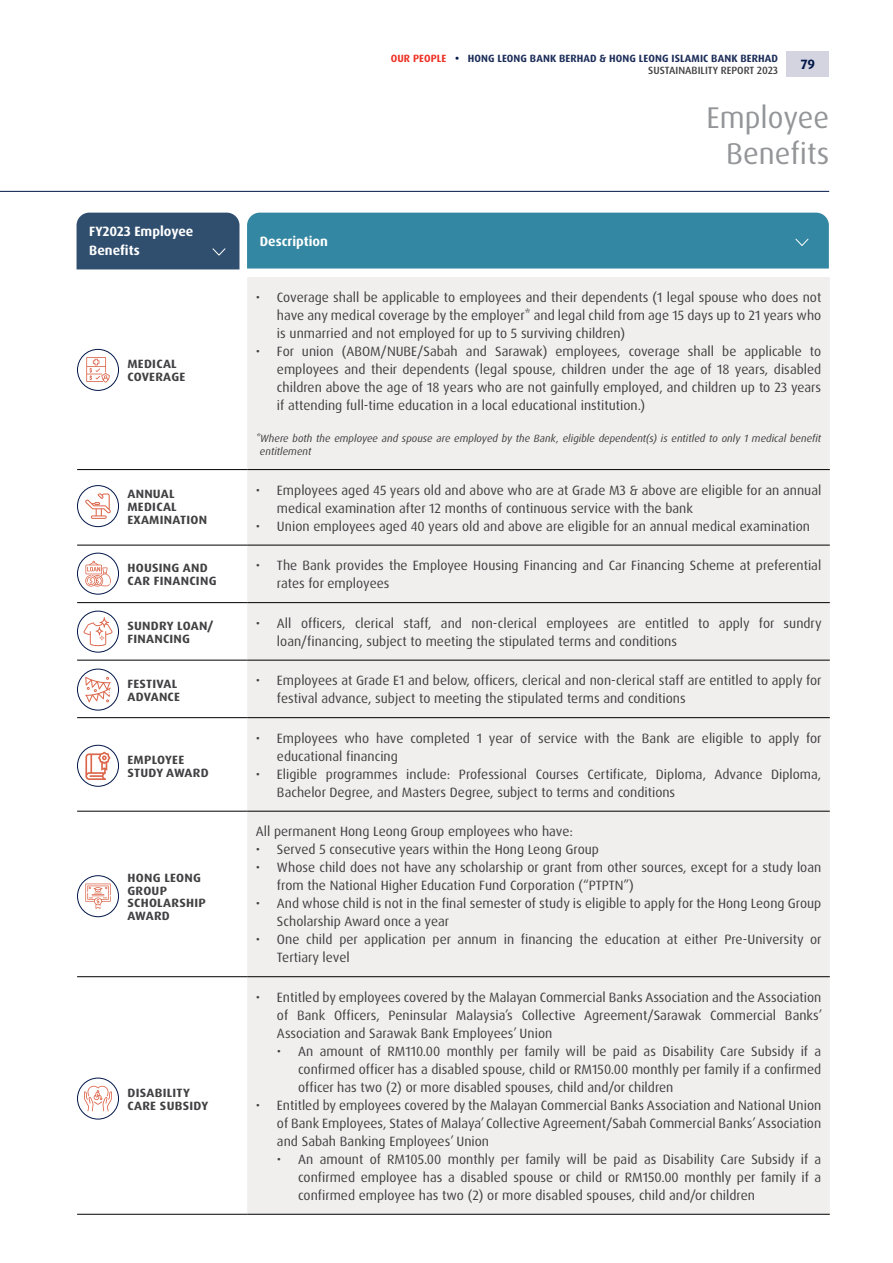
<style>
.page{position:relative;width:893px;height:1263px;background:#fff}
.page>*{position:absolute;margin:0;border:0;box-sizing:border-box;transform-origin:0 0}
.t1{font:30px/36px "Dax OT";color:#939598;text-align:right}
.t2{font:13.5px/18px "Dax OT";color:#414042}
.t3{font:700 13.5px/19.5px "Dax OT";color:#fff}
.t4{font:700 13.5px "Dax OT";color:#001648}
.t5{font:700 12px/12.8px "Dax OT";letter-spacing:.02em;color:#414042;scale:1.07 1}
.t6{font:italic 10.5px/13.5px "Dax OT";color:#414042}
.t7{font:700 10.5px "Dax OT";letter-spacing:.01em;color:#1d2e5a}
.t8{font:500 10.5px "Dax OT";color:#414042}
.s1{color:#ee3124}
.s2{color:#001648}
</style>
<div class="page">
<hr style="left:0;top:191px;width:829px;height:1px;background:#001648">
<div style="left:787px;top:51px;width:42px;height:26px;background:#d3d4e0"></div>
<div style="left:247px;top:277px;width:583px;height:937px;background:#f1efee"></div>
<hr style="left:77px;top:469px;width:170px;height:1px;background:#000">
<hr style="left:77px;top:545px;width:170px;height:1px;background:#000">
<hr style="left:77px;top:602px;width:170px;height:1px;background:#000">
<hr style="left:77px;top:660px;width:170px;height:1px;background:#000">
<hr style="left:77px;top:717px;width:170px;height:1px;background:#000">
<hr style="left:77px;top:811px;width:170px;height:1px;background:#000">
<hr style="left:77px;top:976px;width:170px;height:1px;background:#000">
<hr style="left:77px;top:1214px;width:170px;height:1px;background:#000">
<hr style="left:247px;top:469px;width:583px;height:1px;background:#000">
<hr style="left:247px;top:545px;width:583px;height:1px;background:#000">
<hr style="left:247px;top:602px;width:583px;height:1px;background:#000">
<hr style="left:247px;top:660px;width:583px;height:1px;background:#000">
<hr style="left:247px;top:717px;width:583px;height:1px;background:#000">
<hr style="left:247px;top:811px;width:583px;height:1px;background:#000">
<hr style="left:247px;top:976px;width:583px;height:1px;background:#000">
<hr style="left:247px;top:1214px;width:583px;height:1px;background:#000">
<svg style="left:77px;top:553px;width:42px;height:41px"></svg>
<div style="left:77px;top:553px;width:42px;height:41px;border:1px solid #001648;border-radius:50%"></div>
<svg style="left:84px;top:561px;width:27px;height:27px"></svg>
<svg style="left:77px;top:611px;width:42px;height:41px"></svg>
<div style="left:77px;top:611px;width:42px;height:41px;border:1px solid #001648;border-radius:50%"></div>
<svg style="left:83px;top:617px;width:30px;height:29px"></svg>
<div style="left:77px;top:669px;width:42px;height:41px;border:1px solid #001648;border-radius:50%"></div>
<svg style="left:85px;top:677px;width:26px;height:25px"></svg>
<svg style="left:77px;top:745px;width:42px;height:41px"></svg>
<div style="left:77px;top:745px;width:42px;height:42px;border:1px solid #001648;border-radius:50%"></div>
<svg style="left:85px;top:752px;width:26px;height:28px"></svg>
<div style="left:77px;top:875px;width:42px;height:42px;border:1px solid #001648;border-radius:50%"></div>
<svg style="left:85px;top:883px;width:26px;height:26px"></svg>
<div style="left:77px;top:213px;width:162px;height:56px;background:#304f6f"></div>
<div style="left:247px;top:213px;width:582px;height:56px;background:#3387a2"></div>
<svg style="left:77px;top:1078px;width:42px;height:41px"></svg>
<div style="left:77px;top:1078px;width:42px;height:41px;border:1px solid #001648;border-radius:50%"></div>
<svg style="left:84px;top:1086px;width:28px;height:25px"></svg>
<div style="left:77px;top:485px;width:42px;height:42px;border:1px solid #001648;border-radius:50%"></div>
<svg style="left:85px;top:493px;width:26px;height:26px"></svg>
<div style="left:77px;top:349px;width:42px;height:42px;border:1px solid #001648;border-radius:50%"></div>
<svg style="left:86px;top:357px;width:24px;height:26px"></svg>
<p class="t7" style="left:391px;top:51px;width:389px"><span class="s1">OUR PEOPLE</span> <span class="s2">•</span> HONG LEONG BANK BERHAD &amp; HONG LEONG ISLAMIC BANK BERHAD</p>
<p class="t8" style="left:648px;top:64px;width:131px">SUSTAINABILITY REPORT 2023</p>
<p class="t4" style="left:801px;top:56px;width:16px">79</p>
<p class="t3" style="left:89px;top:222px;width:106px">FY2023 Employee<br>Benefits</p>
<p class="t3" style="left:260px;top:232px;width:70px">Description</p>
<h1 class="t1" style="left:706px;top:100px;width:124px">Employee<br>Benefits</h1>
<p class="t5" style="left:127px;top:358px;width:56px">MEDICAL<br>COVERAGE</p>
<p class="t5" style="left:127px;top:488px;width:76px">ANNUAL<br>MEDICAL<br>EXAMINATION</p>
<p class="t5" style="left:127px;top:561px;width:85px">HOUSING AND<br>CAR FINANCING</p>
<p class="t5" style="left:127px;top:619px;width:82px">SUNDRY LOAN/<br>FINANCING</p>
<p class="t5" style="left:127px;top:677px;width:51px">FESTIVAL<br>ADVANCE</p>
<p class="t5" style="left:127px;top:754px;width:77px">EMPLOYEE<br>STUDY AWARD</p>
<p class="t5" style="left:127px;top:871px;width:75px">HONG LEONG<br>GROUP<br>SCHOLARSHIP<br>AWARD</p>
<p class="t5" style="left:127px;top:1086px;width:77px">DISABILITY<br>CARE SUBSIDY</p>
<p class="t2" style="left:277px;top:289px;width:546px;text-align:justify;text-indent:-21px">• Coverage shall be applicable to employees and their dependents (1 legal spouse who does not have any medical coverage by the employer* and legal child from age 15 days up to 21 years who is unmarried and not employed for up to 5 surviving children)</p>
<p class="t2" style="left:277px;top:343px;width:546px;text-align:justify;text-indent:-21px">• For union (ABOM/NUBE/Sabah and Sarawak) employees, coverage shall be applicable to employees and their dependents (legal spouse, children under the age of 18 years, disabled children above the age of 18 years who are not gainfully employed, and children up to 23 years if attending full-time education in a local educational institution.)</p>
<p class="t6" style="left:260px;top:431px;width:563px;text-indent:-4px">*Where both the employee and spouse are employed by the Bank, eligible dependent(s) is entitled to only 1 medical benefit entitlement</p>
<p class="t2" style="left:277px;top:481px;width:546px;text-indent:-21px">• Employees aged 45 years old and above who are at Grade M3 &amp; above are eligible for an annual medical examination after 12 months of continuous service with the bank</p>
<p class="t2" style="left:256px;top:517px;width:556px">• Union employees aged 40 years old and above are eligible for an annual medical examination</p>
<p class="t2" style="left:277px;top:557px;width:546px;text-indent:-21px">• The Bank provides the Employee Housing Financing and Car Financing Scheme at preferential rates for employees</p>
<p class="t2" style="left:277px;top:614px;width:546px;text-indent:-21px">• All officers, clerical staff, and non-clerical employees are entitled to apply for sundry loan/financing, subject to meeting the stipulated terms and conditions</p>
<p class="t2" style="left:277px;top:672px;width:546px;text-indent:-21px">• Employees at Grade E1 and below, officers, clerical and non-clerical staff are entitled to apply for festival advance, subject to meeting the stipulated terms and conditions</p>
<p class="t2" style="left:277px;top:729px;width:546px;text-indent:-21px">• Employees who have completed 1 year of service with the Bank are eligible to apply for educational financing</p>
<p class="t2" style="left:277px;top:765px;width:546px;text-indent:-21px">• Eligible programmes include: Professional Courses Certificate, Diploma, Advance Diploma,<br>Bachelor Degree, and Masters Degree, subject to terms and conditions</p>
<p class="t2" style="left:256px;top:823px;width:319px">All permanent Hong Leong Group employees who have:</p>
<p class="t2" style="left:256px;top:841px;width:345px">• Served 5 consecutive years within the Hong Leong Group</p>
<p class="t2" style="left:277px;top:859px;width:546px;text-indent:-21px">• Whose child does not have any scholarship or grant from other sources, except for a study loan from the National Higher Education Fund Corporation (“PTPTN”)</p>
<p class="t2" style="left:277px;top:895px;width:546px;text-indent:-21px">• And whose child is not in the final semester of study is eligible to apply for the Hong Leong Group<br>Scholarship Award once a year</p>
<p class="t2" style="left:277px;top:931px;width:546px;text-indent:-21px">• One child per application per annum in financing the education at either Pre-University or<br>Tertiary level</p>
<p class="t2" style="left:277px;top:988px;width:547px;text-align:justify;text-indent:-21px">• Entitled by employees covered by the Malayan Commercial Banks Association and the Association of Bank Officers, Peninsular Malaysia’s Collective Agreement/Sarawak Commercial Banks’ Association and Sarawak Bank Employees’ Union</p>
<p class="t2" style="left:298px;top:1042px;width:524px;text-align:justify;text-indent:-21px">• An amount of RM110.00 monthly per family will be paid as Disability Care Subsidy if a confirmed officer has a disabled spouse, child or RM150.00 monthly per family if a confirmed officer has two (2) or more disabled spouses, child and/or children</p>
<p class="t2" style="left:277px;top:1096px;width:546px;text-align:justify;text-indent:-21px">• Entitled by employees covered by the Malayan Commercial Banks Association and National Union of Bank Employees, States of Malaya’ Collective Agreement/Sabah Commercial Banks’ Association and Sabah Banking Employees’ Union</p>
<p class="t2" style="left:298px;top:1150px;width:525px;text-align:justify;text-indent:-21px">• An amount of RM105.00 monthly per family will be paid as Disability Care Subsidy if a confirmed employee has a disabled spouse or child or RM150.00 monthly per family if a confirmed employee has two (2) or more disabled spouses, child and/or children</p>
</div>
